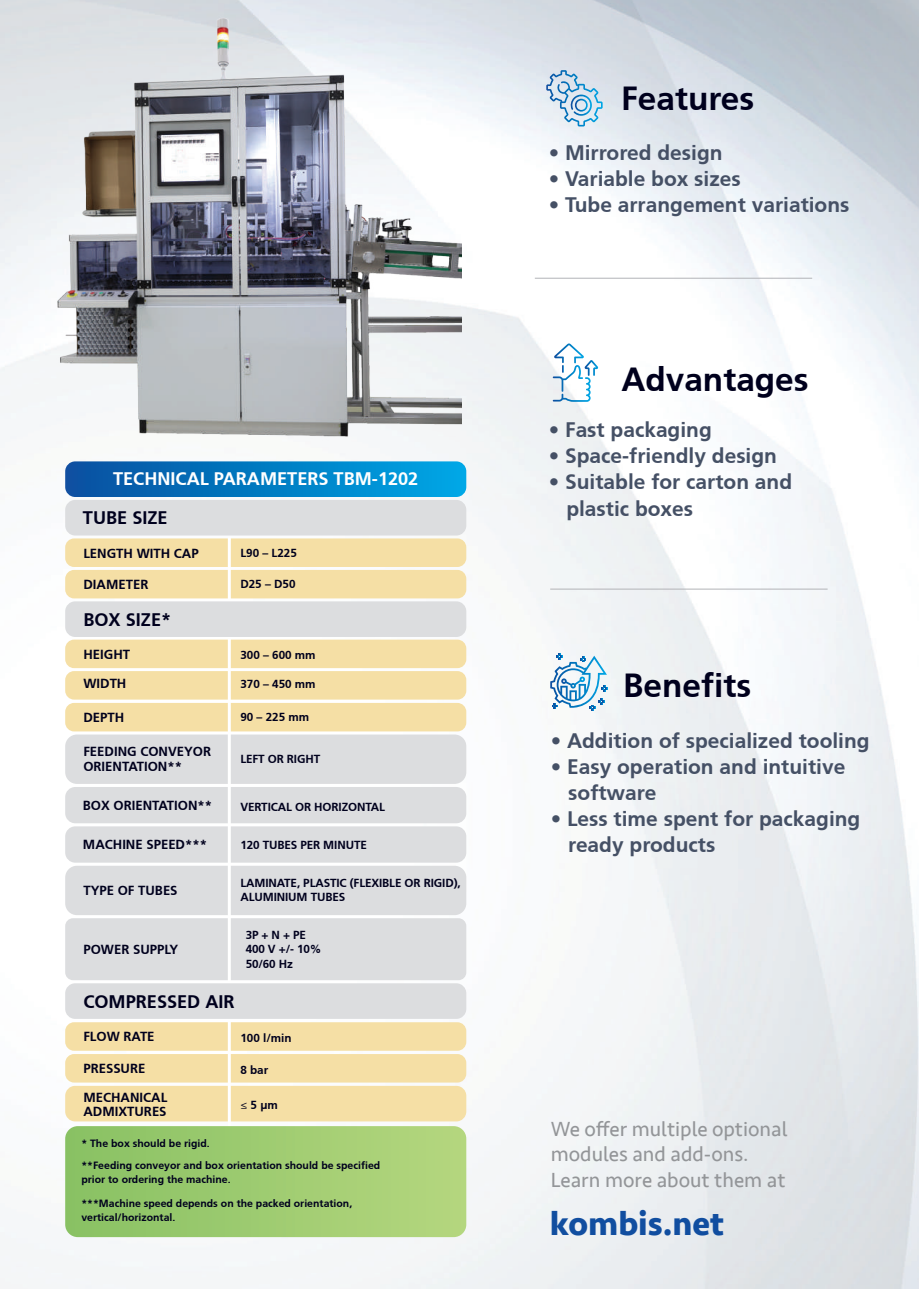
<style>
.page{position:relative;width:919px;height:1289px;background:#fff}
.page>*{position:absolute;margin:0;border:0;box-sizing:border-box;transform-origin:0 0}
.t1{font:700 34.2px "Seravek";color:#114ea0}
.t2{font:700 33.3px "Articulate";color:#00001d}
.t3{font:700 21px/26.1px "Articulate";color:#455065}
.t4{font:21px/25.2px "Seravek";color:#939598}
.t5{font:700 18.15px "Articulate";color:#00001d}
.t6{font:700 18.15px "Articulate";color:#fff}
.t7{font:700 13.2px/15px "Articulate";color:#00001d}
.t8{font:700 11.7px/14.5px "Articulate";letter-spacing:-.01em;color:#00001d}
.t9{font:700 10.5px/21.3px "Articulate";color:#00001d}
.s1{font-family:"Myriad Pro";font-weight:400}
</style>
<div class="page">
<img style="left:0;top:0;width:918px;height:1288px">
<svg style="left:546px;top:70px;width:56px;height:56px;background:#b6d2e5"></svg>
<svg style="left:552px;top:343px;width:46px;height:59px"></svg>
<svg style="left:550px;top:653px;width:57px;height:57px"></svg>
<hr style="left:535px;top:278px;width:277px;height:1px;background:#b2b3b7">
<hr style="left:550px;top:588px;width:277px;height:1px;background:#b2b3b7">
<div style="left:65px;top:601px;width:401px;height:36px;background:#dcdddf;border-radius:10px"></div>
<svg style="left:65px;top:461px;width:401px;height:36px;background:#037cc2"></svg>
<div style="left:65px;top:500px;width:401px;height:35px;background:#dcdddf;border-radius:10px"></div>
<div style="left:65px;top:538px;width:401px;height:29px;background:#f5dfa5;border-radius:9px"></div>
<div style="left:65px;top:570px;width:401px;height:28px;background:#f5dfa5;border-radius:9px"></div>
<div style="left:65px;top:703px;width:401px;height:28px;background:#f5dfa5;border-radius:9px"></div>
<div style="left:65px;top:639px;width:401px;height:29px;background:#f5dfa5;border-radius:9px"></div>
<div style="left:65px;top:671px;width:401px;height:28px;background:#f5dfa5;border-radius:9px"></div>
<hr style="left:228px;top:537px;width:3px;height:62px;background:#fff">
<div style="left:65px;top:734px;width:401px;height:50px;background:#dcdddf;border-radius:12px"></div>
<div style="left:65px;top:865px;width:401px;height:50px;background:#dcdddf;border-radius:12px"></div>
<div style="left:65px;top:918px;width:401px;height:62px;background:#dcdddf;border-radius:8px"></div>
<div style="left:65px;top:826px;width:401px;height:36px;background:#dcdddf;border-radius:10px"></div>
<div style="left:65px;top:787px;width:401px;height:36px;background:#dcdddf;border-radius:10px"></div>
<hr style="left:228px;top:638px;width:3px;height:389px;background:#fff">
<div style="left:65px;top:1022px;width:401px;height:28px;background:#f5dfa5;border-radius:9px"></div>
<div style="left:65px;top:1054px;width:401px;height:28px;background:#f5dfa5;border-radius:9px"></div>
<div style="left:65px;top:1085px;width:401px;height:36px;background:#f5dfa5;border-radius:10px"></div>
<hr style="left:228px;top:1016px;width:3px;height:113px;background:#fff">
<div style="left:65px;top:983px;width:401px;height:35px;background:#dcdddf;border-radius:10px"></div>
<svg style="left:65px;top:1126px;width:401px;height:111px;background:#9fcb71"></svg>
<img style="left:44px;top:3px;width:417px;height:462px">
<p class="t6" style="left:113px;top:468px;width:307px">TECHNICAL PARAMETERS TBM-1202</p>
<p class="t5" style="left:83px;top:507px;width:86px">TUBE SIZE</p>
<p class="t7" style="left:83px;top:545px;width:117px">LENGTH WITH CAP</p>
<p class="t7" style="left:83px;top:577px;width:66px">DIAMETER</p>
<p class="t5" style="left:83px;top:609px;width:89px">BOX SIZE*</p>
<p class="t8" style="left:240px;top:545px;width:58px">L90 – L225</p>
<p class="t8" style="left:240px;top:577px;width:57px">D25 – D50</p>
<p class="t7" style="left:83px;top:647px;width:48px">HEIGHT</p>
<p class="t7" style="left:83px;top:676px;width:45px">WIDTH</p>
<p class="t8" style="left:240px;top:647px;width:77px">300 – 600 mm</p>
<p class="t8" style="left:240px;top:677px;width:77px">370 – 450 mm</p>
<p class="t7" style="left:83px;top:709px;width:42px">DEPTH</p>
<p class="t8" style="left:240px;top:710px;width:70px">90 – 225 mm</p>
<p class="t7" style="left:83px;top:743px;width:129px">FEEDING CONVEYOR<br>ORIENTATION**</p>
<p class="t7" style="left:83px;top:803px;width:131px">BOX ORIENTATION**</p>
<p class="t7" style="left:83px;top:836px;width:126px">MACHINE SPEED***</p>
<p class="t7" style="left:83px;top:882px;width:96px">TYPE OF TUBES</p>
<p class="t7" style="left:83px;top:941px;width:96px">POWER SUPPLY</p>
<p class="t8" style="left:240px;top:751px;width:81px">LEFT OR RIGHT</p>
<p class="t8" style="left:240px;top:799px;width:146px">VERTICAL OR HORIZONTAL</p>
<p class="t8" style="left:240px;top:837px;width:128px">120 TUBES PER MINUTE</p>
<p class="t8" style="left:240px;top:875px;width:222px">LAMINATE, PLASTIC (FLEXIBLE OR RIGID),<br>ALUMINIUM TUBES</p>
<p class="t8" style="left:246px;top:927px;width:77px">3P + N + PE<br>400 V +/- 10%<br>50/60 Hz</p>
<p class="t5" style="left:83px;top:991px;width:153px">COMPRESSED AIR</p>
<p class="t7" style="left:83px;top:1028px;width:73px">FLOW RATE</p>
<p class="t7" style="left:83px;top:1053px;width:85px;line-height:29px">PRESSURE<br>MECHANICAL</p>
<p class="t7" style="left:83px;top:1103px;width:85px">ADMIXTURES</p>
<p class="t8" style="left:240px;top:1030px;width:53px">100 l/min</p>
<p class="t8" style="left:240px;top:1062px;width:29px">8 bar</p>
<p class="t8" style="left:240px;top:1097px;width:39px"><span class="s1">≤</span> 5 µm</p>
<p class="t9" style="left:81px;top:1132px;width:300px">* The box should be rigid.<br>**Feeding conveyor and box orientation should be specified</p>
<p class="t9" style="left:81px;top:1168px;width:151px">prior to ordering the machine.</p>
<p class="t9" style="left:81px;top:1195px;width:272px;line-height:14.5px">***Machine speed depends on the packed orientation, vertical/horizontal.</p>
<h2 class="t2" style="left:621px;top:79px;width:134px">Features</h2>
<p class="t3" style="left:548px;top:139px;width:175px">• Mirrored design</p>
<p class="t3" style="left:548px;top:166px;width:194px">• Variable box sizes</p>
<p class="t3" style="left:548px;top:192px;width:302px">• Tube arrangement variations</p>
<h2 class="t2" style="left:621px;top:360px;width:189px">Advantages</h2>
<p class="t3" style="left:549px;top:416px;width:164px">• Fast packaging</p>
<p class="t3" style="left:549px;top:442px;width:230px">• Space-friendly design</p>
<p class="t3" style="left:566px;top:469px;width:227px;text-indent:-17px">• Suitable for carton and plastic boxes</p>
<h2 class="t2" style="left:623px;top:666px;width:129px">Benefits</h2>
<p class="t3" style="left:550px;top:727px;width:320px">• Addition of specialized tooling</p>
<p class="t3" style="left:568px;top:753px;width:278px;text-indent:-17px">• Easy operation and intuitive software</p>
<p class="t3" style="left:568px;top:805px;width:294px;text-indent:-17px">• Less time spent for packaging ready products</p>
<p class="t4" style="left:550px;top:1116px;width:238px">We offer multiple optional modules and add-ons.<br>Learn more about them at</p>
<h1 class="t1" style="left:549px;top:1195px;width:176px">kombis.net</h1>
</div>
